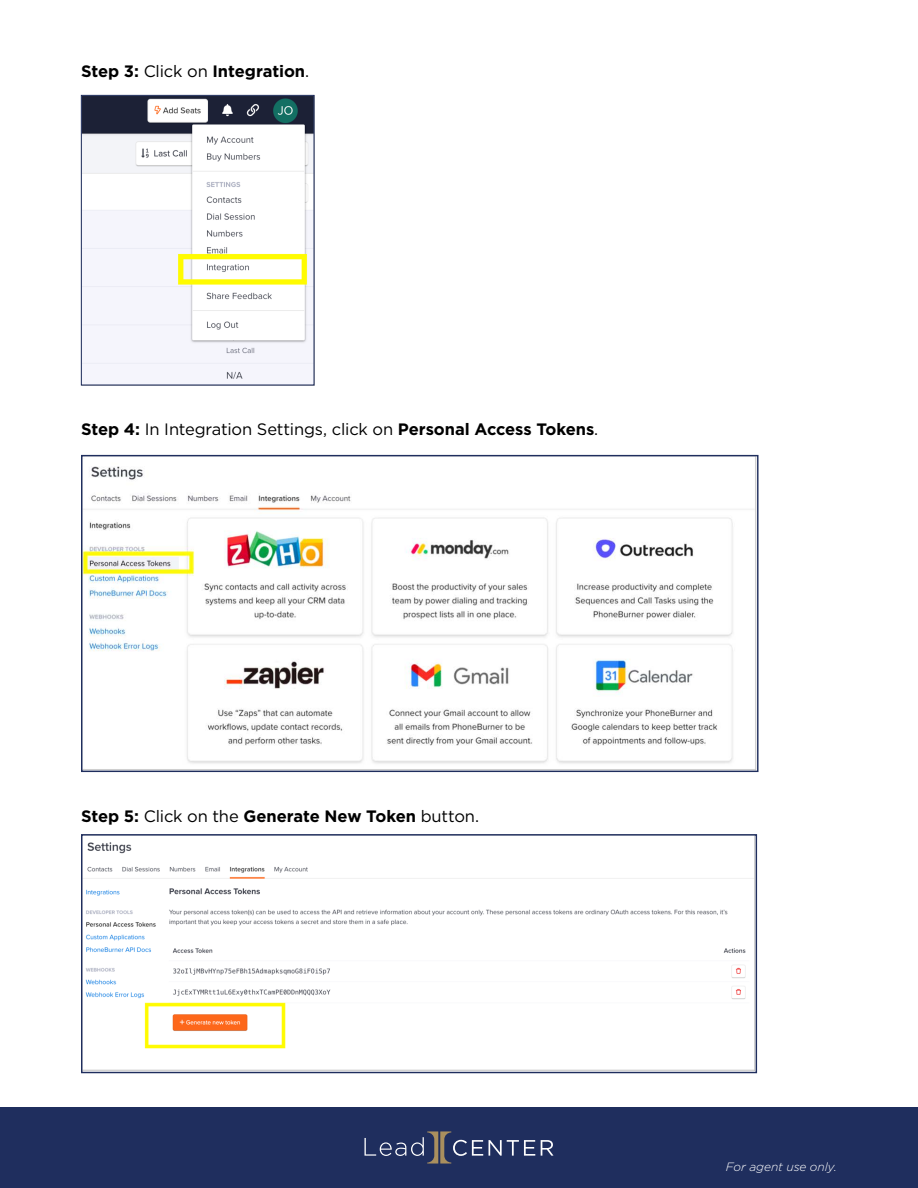
<style>
.page{position:relative;width:918px;height:1188px;background:#fff}
.page>*{position:absolute;margin:0;border:0;box-sizing:border-box;transform-origin:0 0}
.t1{font:700 16.5px "Gotham";letter-spacing:-.005em;color:#000}
.t2{font:16.5px "Gotham";letter-spacing:-.01em;color:#000}
.t3{font:italic 300 12px "Gotham";color:#fff}
.s1{font-weight:400}
.s2{font-weight:700}
</style>
<div class="page">
<div style="left:0;top:1107px;width:918px;height:81px;background:#1f2e5e"></div>
<svg style="left:489px;top:1140px;width:46px;height:16px"></svg>
<svg style="left:541px;top:1140px;width:12px;height:16px"></svg>
<svg style="left:364px;top:1131px;width:119px;height:33px"></svg>
<img style="left:83px;top:97px;width:229px;height:283px">
<div style="left:81px;top:95px;width:233px;height:290px;border:1px solid #1f2e5e"></div>
<img style="left:83px;top:457px;width:674px;height:313px">
<img style="left:83px;top:836px;width:672px;height:235px">
<div style="left:81px;top:834px;width:676px;height:239px;border:1px solid #1f2e5e"></div>
<p class="t1" style="left:81px;top:60px;width:230px">Step 3: <span class="s1">Click on</span> Integration<span class="s1">.</span></p>
<p class="t2" style="left:81px;top:418px;width:519px"><span class="s2">Step 4:</span> In Integration Settings, click on <span class="s2">Personal Access Tokens</span>.</p>
<p class="t1" style="left:81px;top:805px;width:400px">Step 5: <span class="s1">Click on the</span> Generate New Token <span class="s1">button.</span></p>
<p class="t3" style="left:726px;top:1159px;width:113px">For agent use only.</p>
</div>
